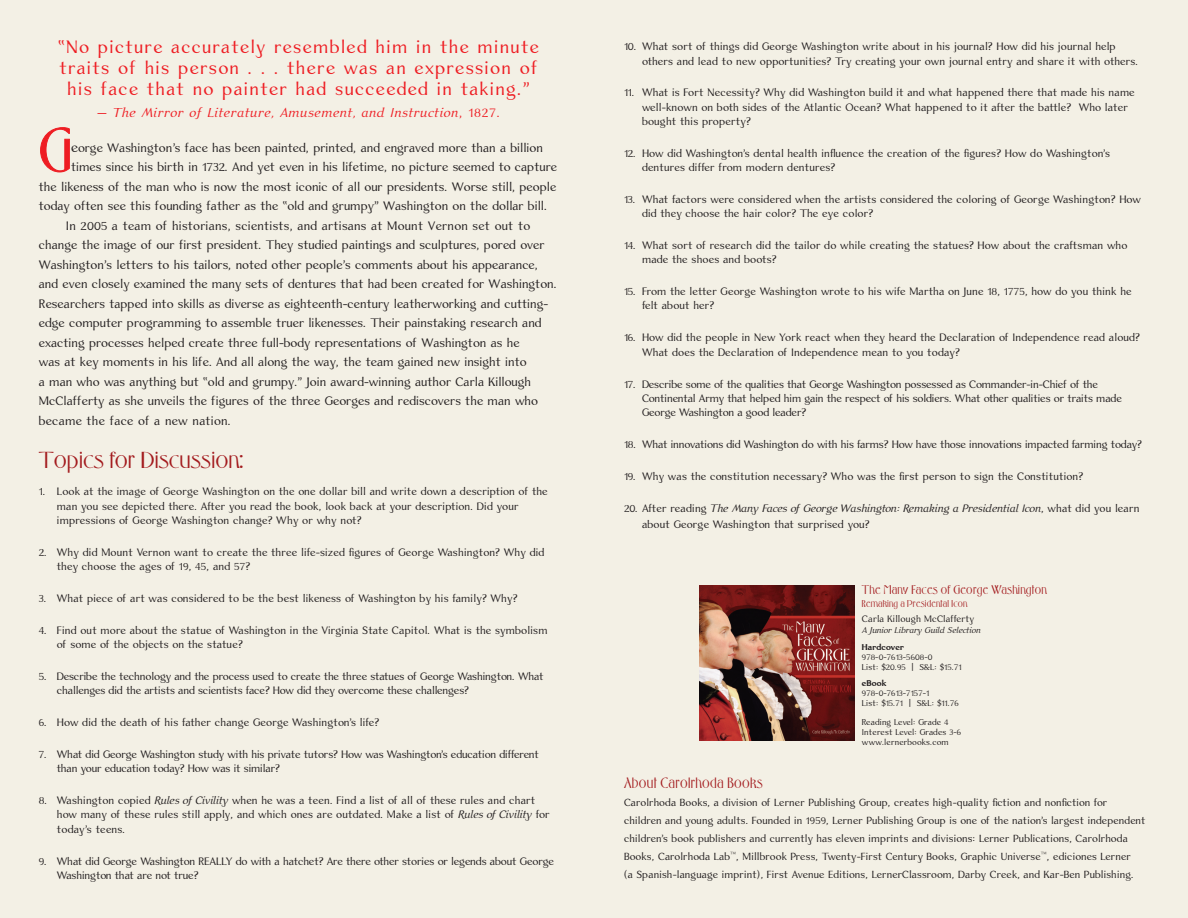
<style>
.page{position:relative;width:1188px;height:918px;background:#f3f0e5}
.page>*{position:absolute;margin:0;border:0;box-sizing:border-box;transform-origin:0 0}
.t1{font:65.25px "Florentine Rgl";color:#ee1d23}
.t2{font:24.3px "Florentine Rgl";color:#a31b1e;scale:1.11 1}
.t3{font:18.75px/21.3px "Venis";letter-spacing:.05em;color:#ee1d23}
.t4{font:15.75px "Florentine Rgl";letter-spacing:.025em;color:#a31b1e}
.t5{font:italic 13.5px "Venis";letter-spacing:.05em;color:#ee1d23}
.t6{font:13.2px "Florentine Rgl";letter-spacing:.025em;color:#a31b1e}
.t7{font:12.9px/19.5px "Venis";letter-spacing:-.015em;color:#231f20}
.question{font:11.25px/14.2px "Venis";color:#231f20}
.question-2{font:11.25px/14.2px "Venis";letter-spacing:-.025em;color:#231f20}
.t8{font:10.8px/18px "Venis";color:#231f20}
.t9{font:10.5px "Florentine Rgl";letter-spacing:.025em;color:#a31b1e}
.t10{font:9.75px "Venis";color:#231f20}
.t11{font:8.85px/9.9px "Venis";color:#231f20}
.t12{font:italic 8.85px "Venis";color:#231f20}
.s1{font-style:normal}
.s2{font-size:14.25px}
.s3{font-style:italic}
.s4{font-weight:700}
</style>
<div class="page">
<img style="left:699px;top:586px;width:156px;height:155px">
<svg style="left:40px;top:127px;width:30px;height:45px"></svg>
<p class="t3" style="left:58px;top:36px;width:483px">“No picture accurately resembled him in the minute traits of his person . . . there was an expression of</p>
<p class="t3" style="left:67px;top:79px;width:464px">his face that no painter had succeeded in taking.”</p>
<p class="t5" style="left:97px;top:104px;width:405px"><span class="s1">—</span> The Mirror of Literature, Amusement, and Instruction<span class="s1">, 1827.</span></p>
<p class="t1" style="left:39px;top:106px;width:35px">G</p>
<p class="t7" style="left:71px;top:138px;width:474px"><span class="s2">e</span>orge Washington’s face has been painted, printed, and engraved more than a billion</p>
<p class="t7" style="left:71px;top:157px;width:488px">times since his birth in 1732. And yet even in his lifetime, no picture seemed to capture</p>
<p class="t7" style="left:39px;top:177px;width:519px">the likeness of the man who is now the most iconic of all our presidents. Worse still, people</p>
<p class="t7" style="left:39px;top:196px;width:510px">today often see this founding father as the “old and grumpy” Washington on the dollar bill.</p>
<p class="t7" style="left:39px;top:216px;width:520px;text-indent:27px">In 2005 a team of historians, scientists, and artisans at Mount Vernon set out to change the image of our first president. They studied paintings and sculptures, pored over Washington’s letters to his tailors, noted other people’s comments about his appearance, and even closely examined the many sets of dentures that had been created for Washington.<br>Researchers tapped into skills as diverse as eighteenth-century leatherworking and cutting&shy;edge computer programming to assemble truer likenesses. Their painstaking research and exacting processes helped create three full-body representations of Washington as he<br>was at key moments in his life. And all along the way, the team gained new insight into<br>a man who was anything but “old and grumpy.” Join award-winning author Carla Killough McClafferty as she unveils the figures of the three Georges and rediscovers the man who became the face of a new nation.</p>
<p class="t2" style="left:39px;top:444px;width:186px">Topics for Discussion:</p>
<p class="question" style="left:57px;top:484px;width:492px;text-indent:-18px">1. Look at the image of George Washington on the one dollar bill and write down a description of the man you see depicted there. After you read the book, look back at your description. Did your impressions of George Washington change? Why or why not?</p>
<p class="question" style="left:57px;top:545px;width:489px;text-indent:-18px">2. Why did Mount Vernon want to create the three life-sized figures of George Washington? Why did they choose the ages of 19, 45, and 57?</p>
<p class="question" style="left:39px;top:591px;width:480px">3. What piece of art was considered to be the best likeness of Washington by his family? Why?</p>
<p class="question" style="left:57px;top:623px;width:492px;text-indent:-18px">4. Find out more about the statue of Washington in the Virginia State Capitol. What is the symbolism of some of the objects on the statue?</p>
<p class="question-2" style="left:57px;top:669px;width:488px;text-indent:-18px">5. Describe the technology and the process used to create the three statues of George Washington. What challenges did the artists and scientists face? How did they overcome these challenges?</p>
<p class="question" style="left:39px;top:715px;width:342px">6. How did the death of his father change George Washington’s life?</p>
<p class="question-2" style="left:57px;top:747px;width:484px;text-indent:-18px">7. What did George Washington study with his private tutors? How was Washington’s education different than your education today? How was it similar?</p>
<p class="question" style="left:57px;top:793px;width:494px;text-indent:-18px">8. Washington copied <span class="s3">Rules of Civility</span> when he was a teen. Find a list of all of these rules and chart how many of these rules still apply, and which ones are outdated. Make a list of <span class="s3">Rules of Civility</span> for today’s teens.</p>
<p class="question-2" style="left:57px;top:854px;width:499px;text-indent:-18px">9. What did George Washington REALLY do with a hatchet? Are there other stories or legends about George<br>Washington that are not true?</p>
<p class="question" style="left:642px;top:39px;width:498px;text-indent:-18px">10. What sort of things did George Washington write about in his journal? How did his journal help others and lead to new opportunities? Try creating your own journal entry and share it with others.</p>
<p class="question" style="left:642px;top:86px;width:494px;text-indent:-18px">11. What is Fort Necessity? Why did Washington build it and what happened there that made his name well-known on both sides of the Atlantic Ocean? What happened to it after the battle? Who later bought this property?</p>
<p class="question" style="left:642px;top:146px;width:470px;text-indent:-18px">12. How did Washington’s dental health influence the creation of the figures? How do Washington’s dentures differ from modern dentures?</p>
<p class="question" style="left:642px;top:192px;width:501px;text-indent:-18px">13. What factors were considered when the artists considered the coloring of George Washington? How did they choose the hair color? The eye color?</p>
<p class="question" style="left:642px;top:238px;width:487px;text-indent:-18px">14. What sort of research did the tailor do while creating the statues? How about the craftsman who made the shoes and boots?</p>
<p class="question" style="left:642px;top:284px;width:491px;text-indent:-18px">15. From the letter George Washington wrote to his wife Martha on June 18, 1775, how do you think he felt about her?</p>
<p class="question" style="left:642px;top:330px;width:500px;text-indent:-18px">16. How did the people in New York react when they heard the Declaration of Independence read aloud?<br>What does the Declaration of Independence mean to you today?</p>
<p class="question-2" style="left:642px;top:377px;width:482px;text-indent:-18px">17. Describe some of the qualities that George Washington possessed as Commander-in-Chief of the<br>Continental Army that helped him gain the respect of his soldiers. What other qualities or traits made<br>George Washington a good leader?</p>
<p class="question-2" style="left:624px;top:437px;width:520px">18. What innovations did Washington do with his farms? How have those innovations impacted farming today?</p>
<p class="question" style="left:624px;top:469px;width:461px">19. Why was the constitution necessary? Who was the first person to sign the Constitution?</p>
<p class="question" style="left:642px;top:500px;width:499px;line-height:16.5px;text-indent:-18px">20. After reading <span class="s3">The Many Faces of George Washington: Remaking a Presidential Icon</span>, what did you learn about George Washington that surprised you?</p>
<p class="t6" style="left:862px;top:581px;width:186px">The Many Faces of George Washington</p>
<p class="t9" style="left:862px;top:596px;width:107px">Remaking a Presidental Icon</p>
<p class="t10" style="left:862px;top:613px;width:114px">Carla Killough McClafferty</p>
<p class="t12" style="left:862px;top:624px;width:120px">A Junior Library Guild Selection</p>
<p class="t11" style="left:862px;top:642px;width:72px"><span class="s4">Hardcover<br></span>978-0-7613-5608-0</p>
<p class="t11" style="left:862px;top:662px;width:101px">List: $20.95 | S&amp;L: $15.71</p>
<p class="t11" style="left:862px;top:679px;width:69px"><span class="s4">eBook<br></span>978-0-7613-7157-1</p>
<p class="t11" style="left:862px;top:698px;width:98px">List: $15.71 | S&amp;L: $11.76</p>
<p class="t11" style="left:862px;top:717px;width:88px">Reading Level: Grade 4</p>
<p class="t11" style="left:862px;top:727px;width:101px">Interest Level: Grades 3-6</p>
<p class="t11" style="left:862px;top:737px;width:89px">www.lernerbooks.com</p>
<p class="t4" style="left:624px;top:772px;width:140px">About Carolrhoda Books</p>
<p class="t8" style="left:624px;top:793px;width:523px">Carolrhoda Books, a division of Lerner Publishing Group, creates high-quality fiction and nonfiction for children and young adults. Founded in 1959, Lerner Publishing Group is one of the nation’s largest independent children’s book publishers and currently has eleven imprints and divisions: Lerner Publications, Carolrhoda Books, Carolrhoda Lab<sup>™</sup>, Millbrook Press, Twenty-First Century Books, Graphic Universe<sup>™</sup>, ediciones Lerner</p>
<p class="t8" style="left:624px;top:865px;width:511px">(a Spanish-language imprint), First Avenue Editions, LernerClassroom, Darby Creek, and Kar-Ben Publishing.</p>
</div>
